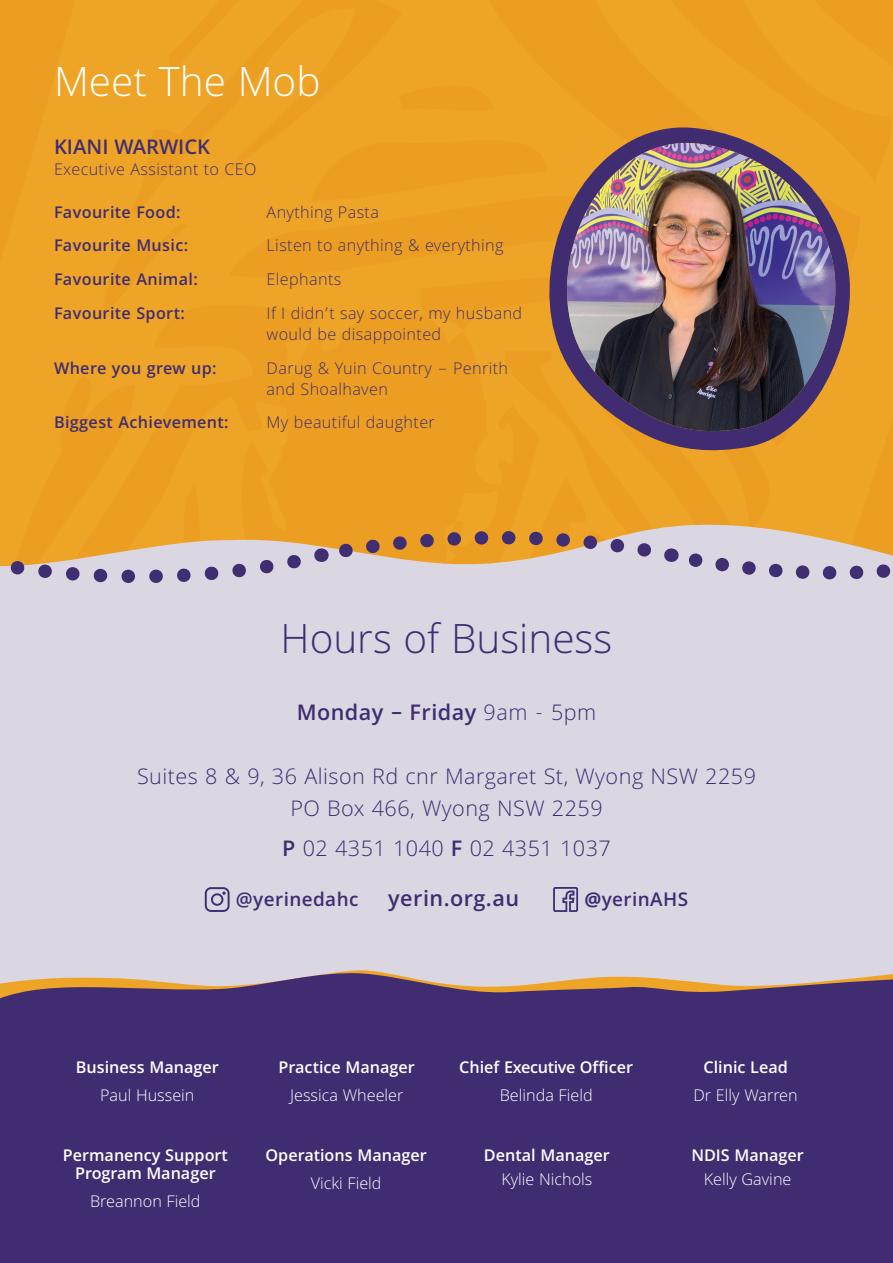
<style>
.page{position:relative;width:893px;height:1263px;background:#fff}
.page>*{position:absolute;margin:0;border:0;box-sizing:border-box;transform-origin:0 0}
.Heads{font:300 45px "Khula";color:#402e72}
.Heads-2{font:300 45px "Khula";color:#fff}
.t1{font:300 24px/31.8px "Khula";letter-spacing:.02em;color:#402d71;text-align:center}
.t2{font:600 24px "Khula";letter-spacing:.02em;color:#402d71}
.Subs{font:600 22.5px "Khula";color:#412e72}
.t3{font:600 21px "Khula";letter-spacing:.02em;color:#402d71}
.Body{font:300 18px/21px "Khula";letter-spacing:.02em;color:#402d71}
.t4{font:600 18px/18px "Khula";color:#fff;text-align:center}
.t5{font:300 18px "Khula";color:#fff}
.Body-2{font:600 18px "Khula";letter-spacing:.02em;color:#402d71}
.s1{font-weight:300}
.s2{font-weight:600}
.s3{font-size:21px}
.s4{font-weight:700}
</style>
<div class="page">
<div style="left:0;top:0;width:893px;height:509px;background:#eea426"></div>
<div style="left:0;top:509px;width:893px;height:459px;background:#dad6e2"></div>
<div style="left:0;top:971px;width:893px;height:292px;background:#402d71"></div>
<svg style="left:205px;top:887px;width:25px;height:25px"></svg>
<svg style="left:552px;top:886px;width:27px;height:27px"></svg>
<svg style="left:668px;top:542px;width:225px;height:41px;background:#c5bdcb"></svg>
<svg style="left:318px;top:525px;width:342px;height:43px;background:#d1a269"></svg>
<svg style="left:0;top:526px;width:310px;height:69px;background:#d5b797"></svg>
<svg style="left:532px;top:126px;width:323px;height:327px;background:#cf8e31"></svg>
<img style="left:551px;top:143px;width:289px;height:290px">
<p class="Heads-2" style="left:54px;top:55px;width:268px">Meet The Mob</p>
<p class="Subs" style="left:54px;top:134px;width:158px">KIANI WARWICK</p>
<p class="Body" style="left:54px;top:161px;width:204px">Executive Assistant to CEO</p>
<p class="Body-2" style="left:54px;top:201px;width:128px">Favourite Food:</p>
<p class="Body" style="left:267px;top:203px;width:114px">Anything Pasta</p>
<p class="Body-2" style="left:54px;top:235px;width:136px">Favourite Music:</p>
<p class="Body" style="left:267px;top:237px;width:238px">Listen to anything &amp; everything</p>
<p class="Body-2" style="left:54px;top:268px;width:145px">Favourite Animal:</p>
<p class="Body" style="left:267px;top:270px;width:76px">Elephants</p>
<p class="Body-2" style="left:54px;top:302px;width:132px">Favourite Sport:</p>
<p class="Body" style="left:267px;top:304px;width:257px">If I didn’t say soccer, my husband would be disappointed</p>
<p class="Body-2" style="left:54px;top:357px;width:164px">Where you grew up:</p>
<p class="Body" style="left:267px;top:359px;width:243px">Darug &amp; Yuin Country – Penrith and Shoalhaven</p>
<p class="Body-2" style="left:54px;top:412px;width:176px">Biggest Achievement:</p>
<p class="Body" style="left:267px;top:414px;width:170px">My beautiful daughter</p>
<p class="Heads" style="left:281px;top:611px;width:333px">Hours of Business</p>
<p class="t2" style="left:297px;top:698px;width:301px">Monday – Friday <span class="s1">9am - 5pm</span></p>
<p class="t1" style="left:137px;top:763px;width:620px">Suites 8 &amp; 9, 36 Alison Rd cnr Margaret St, Wyong NSW 2259<br>PO Box 466, Wyong NSW 2259</p>
<p class="t1" style="left:282px;top:835px;width:330px"><span class="s2">P</span> 02 4351 1040 <span class="s2">F</span> 02 4351 1037</p>
<p class="t2" style="left:236px;top:884px;width:285px"><span class="s3">@yerinedahc</span> yerin.org.au</p>
<p class="t3" style="left:584px;top:886px;width:105px"><span class="s4">@</span>yerinAHS</p>
<p class="t4" style="left:76px;top:1058px;width:144px">Business Manager</p>
<p class="t5" style="left:100px;top:1084px;width:96px">Paul Hussein</p>
<p class="t4" style="left:63px;top:1146px;width:167px">Permanency Support<br>Program Manager</p>
<p class="t5" style="left:90px;top:1190px;width:112px">Breannon Field</p>
<p class="t4" style="left:279px;top:1058px;width:138px">Practice Manager</p>
<p class="t5" style="left:290px;top:1084px;width:115px">Jessica Wheeler</p>
<p class="t4" style="left:265px;top:1146px;width:163px">Operations Manager</p>
<p class="t5" style="left:311px;top:1172px;width:72px">Vicki Field</p>
<p class="t4" style="left:459px;top:1058px;width:175px">Chief Executive Officer</p>
<p class="t5" style="left:500px;top:1084px;width:94px">Belinda Field</p>
<p class="t4" style="left:484px;top:1146px;width:127px">Dental Manager</p>
<p class="t5" style="left:501px;top:1168px;width:93px">Kylie Nichols</p>
<p class="t4" style="left:703px;top:1058px;width:86px">Clinic Lead</p>
<p class="t5" style="left:693px;top:1084px;width:106px">Dr Elly Warren</p>
<p class="t4" style="left:691px;top:1146px;width:114px">NDIS Manager</p>
<p class="t5" style="left:704px;top:1168px;width:89px">Kelly Gavine</p>
</div>
